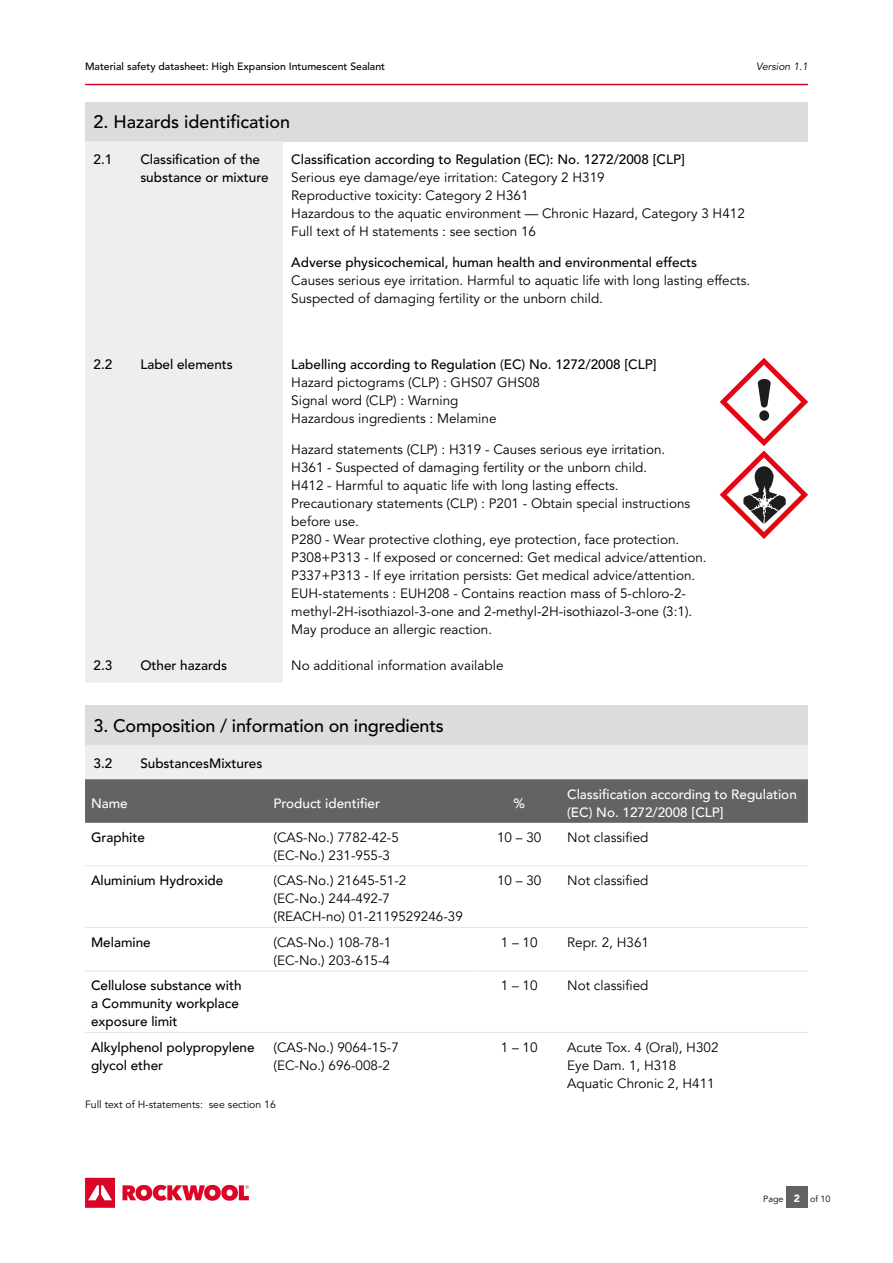
<style>
.page{position:relative;width:893px;height:1263px;background:#fff}
.page>*{position:absolute;margin:0;border:0;box-sizing:border-box;transform-origin:0 0}
.t1{font:500 18px "Avenir LT Std";letter-spacing:-.01em;color:#000}
.t2{font:13.5px/18px "Avenir LT Std";color:#000}
.t3{font:13.5px/18px "Avenir";color:#000}
.t4{font:500 13.5px/18px "Avenir LT Std";color:#000}
.t5{font:500 13.5px/18px "Avenir";color:#000}
.t6{font:500 13.5px/18px "Avenir";color:#fff}
.t7{font:500 10.5px "Avenir LT Std";color:#000}
.t8{font:10.5px "Avenir LT Std";color:#000}
.t9{font:italic 10.5px "Avenir LT Std";color:#000}
.t10{font:9px "Avenir LT Std";color:#000}
.s1{font-family:"Avenir";font-weight:900;font-size:10.5px;color:#fff}
</style>
<div class="page">
<svg style="left:85px;top:1178px;width:30px;height:30px"></svg>
<svg style="left:122px;top:1185px;width:127px;height:16px"></svg>
<div style="left:786px;top:1186px;width:21px;height:22px;background:#646363"></div>
<hr style="left:85px;top:84px;width:723px;height:1px;background:#db0626">
<div style="left:85px;top:102px;width:723px;height:39px;background:#dddcdc"></div>
<div style="left:85px;top:141px;width:198px;height:542px;background:#eee"></div>
<div style="left:85px;top:706px;width:723px;height:39px;background:#dddcdc"></div>
<svg style="left:85px;top:745px;width:723px;height:78px;background:#a1a0a0"></svg>
<hr style="left:85px;top:865px;width:183px;height:1px;background:#e3e3e3">
<hr style="left:268px;top:865px;width:209px;height:1px;background:#e3e3e3">
<hr style="left:477px;top:865px;width:84px;height:1px;background:#e3e3e3">
<hr style="left:561px;top:865px;width:247px;height:1px;background:#e3e3e3">
<hr style="left:85px;top:927px;width:183px;height:1px;background:#e3e3e3">
<hr style="left:268px;top:927px;width:209px;height:1px;background:#e3e3e3">
<hr style="left:477px;top:927px;width:84px;height:1px;background:#e3e3e3">
<hr style="left:561px;top:927px;width:247px;height:1px;background:#e3e3e3">
<hr style="left:85px;top:970px;width:183px;height:1px;background:#e3e3e3">
<hr style="left:268px;top:970px;width:209px;height:1px;background:#e3e3e3">
<hr style="left:477px;top:970px;width:84px;height:1px;background:#e3e3e3">
<hr style="left:561px;top:970px;width:247px;height:1px;background:#e3e3e3">
<hr style="left:85px;top:1032px;width:183px;height:1px;background:#e3e3e3">
<hr style="left:268px;top:1032px;width:209px;height:1px;background:#e3e3e3">
<hr style="left:477px;top:1032px;width:84px;height:1px;background:#e3e3e3">
<hr style="left:561px;top:1032px;width:247px;height:1px;background:#e3e3e3">
<svg style="left:720px;top:358px;width:88px;height:181px"></svg>
<p class="t7" style="left:85px;top:60px;width:302px">Material safety datasheet: High Expansion Intumescent Sealant</p>
<p class="t9" style="left:756px;top:60px;width:53px">Version 1.1</p>
<h1 class="t1" style="left:94px;top:112px;width:198px">2. Hazards identification</h1>
<p class="t4" style="left:94px;top:151px;width:20px">2.1</p>
<p class="t4" style="left:140px;top:151px;width:130px">Classification of the substance or mixture</p>
<p class="t4" style="left:291px;top:151px;width:395px">Classification according to Regulation (EC): No. 1272/2008 [CLP]</p>
<p class="t2" style="left:291px;top:169px;width:455px">Serious eye damage/eye irritation: Category 2 H319<br>Reproductive toxicity: Category 2 H361<br>Hazardous to the aquatic environment — Chronic Hazard, Category 3 H412<br>Full text of H statements : see section 16</p>
<p class="t4" style="left:291px;top:254px;width:407px">Adverse physicochemical, human health and environmental effects</p>
<p class="t2" style="left:291px;top:272px;width:460px">Causes serious eye irritation. Harmful to aquatic life with long lasting effects.<br>Suspected of damaging fertility or the unborn child.</p>
<p class="t4" style="left:94px;top:356px;width:20px">2.2</p>
<p class="t4" style="left:140px;top:356px;width:94px">Label elements</p>
<p class="t4" style="left:291px;top:356px;width:367px">Labelling according to Regulation (EC) No. 1272/2008 [CLP]</p>
<p class="t2" style="left:291px;top:374px;width:250px">Hazard pictograms (CLP) : GHS07 GHS08<br>Signal word (CLP) : Warning<br>Hazardous ingredients : Melamine</p>
<p class="t2" style="left:291px;top:441px;width:417px">Hazard statements (CLP) : H319 - Causes serious eye irritation.<br>H361 - Suspected of damaging fertility or the unborn child.<br>H412 - Harmful to aquatic life with long lasting effects.<br>Precautionary statements (CLP) : P201 - Obtain special instructions before use.<br>P280 - Wear protective clothing, eye protection, face protection.<br>P308+P313 - If exposed or concerned: Get medical advice/attention.<br>P337+P313 - If eye irritation persists: Get medical advice/attention.<br>EUH-statements : EUH208 - Contains reaction mass of 5-chloro-2- methyl-2H-isothiazol-3-one and 2-methyl-2H-isothiazol-3-one (3:1).<br>May produce an allergic reaction.</p>
<p class="t4" style="left:94px;top:656px;width:20px">2.3</p>
<p class="t4" style="left:140px;top:656px;width:88px">Other hazards</p>
<p class="t2" style="left:291px;top:656px;width:214px">No additional information available</p>
<h1 class="t1" style="left:94px;top:715px;width:352px">3. Composition / information on ingredients</h1>
<p class="t4" style="left:94px;top:754px;width:20px">3.2</p>
<p class="t4" style="left:140px;top:754px;width:123px">SubstancesMixtures</p>
<p class="t6" style="left:91px;top:793px;width:38px">Name</p>
<p class="t6" style="left:274px;top:793px;width:108px">Product identifier</p>
<p class="t6" style="left:513px;top:793px;width:13px">%</p>
<p class="t6" style="left:567px;top:784px;width:231px">Classification according to Regulation (EC) No. 1272/2008 [CLP]</p>
<p class="t5" style="left:91px;top:827px;width:56px">Graphite</p>
<p class="t3" style="left:274px;top:828px;width:127px">(CAS-No.) 7782-42-5 (EC-No.) 231-955-3</p>
<p class="t3" style="left:497px;top:828px;width:46px">10 – 30</p>
<p class="t3" style="left:567px;top:828px;width:83px">Not classified</p>
<p class="t5" style="left:91px;top:871px;width:134px">Aluminium Hydroxide</p>
<p class="t3" style="left:274px;top:872px;width:191px">(CAS-No.) 21645-51-2<br>(EC-No.) 244-492-7 (REACH-no) 01-2119529246-39</p>
<p class="t3" style="left:497px;top:872px;width:46px">10 – 30</p>
<p class="t3" style="left:567px;top:872px;width:83px">Not classified</p>
<p class="t5" style="left:91px;top:932px;width:61px">Melamine</p>
<p class="t3" style="left:274px;top:933px;width:119px">(CAS-No.) 108-78-1 (EC-No.) 203-615-4</p>
<p class="t3" style="left:501px;top:933px;width:38px">1 – 10</p>
<p class="t3" style="left:567px;top:933px;width:83px">Repr. 2, H361</p>
<p class="t5" style="left:91px;top:976px;width:152px">Cellulose substance with a Community workplace exposure limit</p>
<p class="t3" style="left:501px;top:977px;width:38px">1 – 10</p>
<p class="t3" style="left:567px;top:977px;width:83px">Not classified</p>
<p class="t5" style="left:91px;top:1037px;width:165px">Alkylphenol polypropylene glycol ether</p>
<p class="t3" style="left:274px;top:1038px;width:127px">(CAS-No.) 9064-15-7 (EC-No.) 696-008-2</p>
<p class="t3" style="left:501px;top:1038px;width:38px">1 – 10</p>
<p class="t3" style="left:567px;top:1038px;width:153px">Acute Tox. 4 (Oral), H302<br>Eye Dam. 1, H318<br>Aquatic Chronic 2, H411</p>
<p class="t8" style="left:85px;top:1098px;width:192px">Full text of H-statements: see section 16</p>
<p class="t10" style="left:763px;top:1194px;width:38px">Page <span class="s1">2</span></p>
<p class="t10" style="left:810px;top:1194px;width:22px">of 10</p>
</div>
